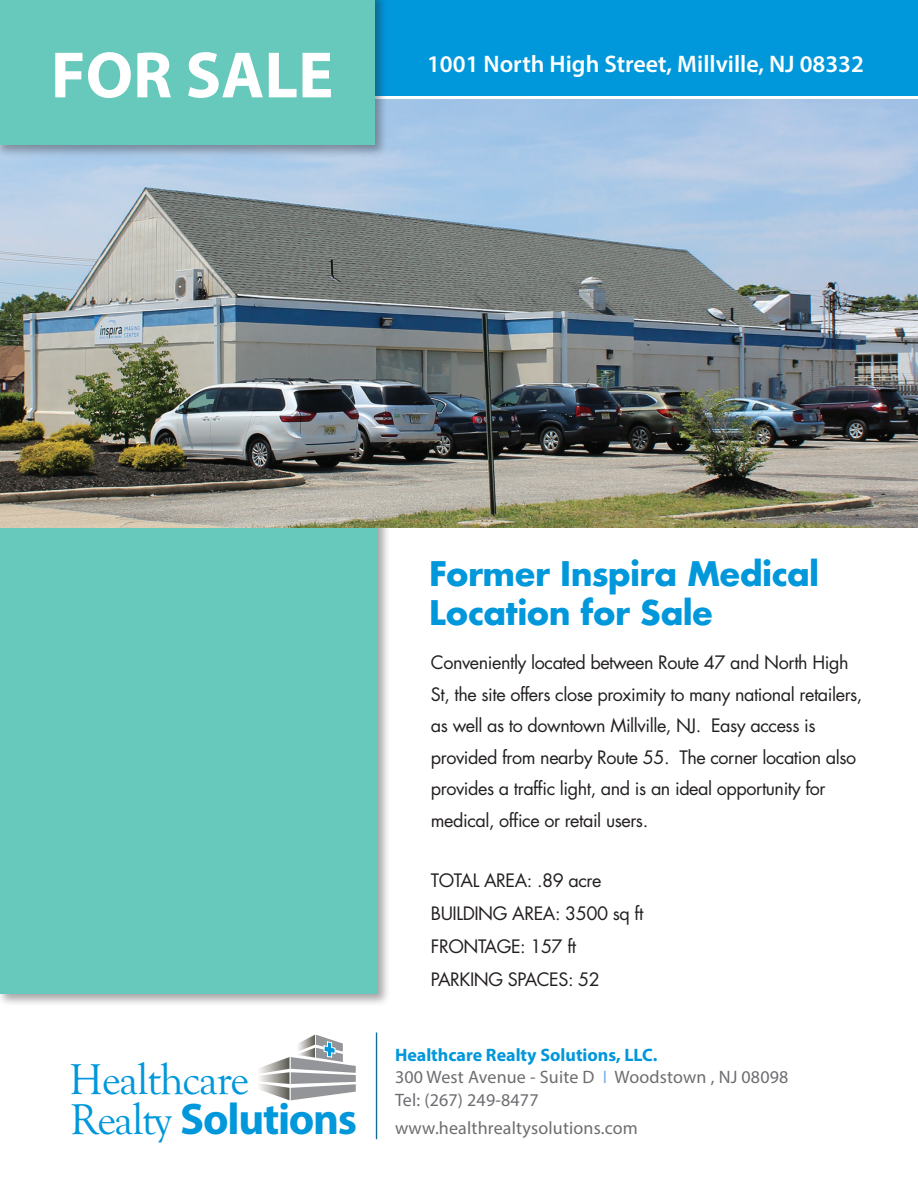
<style>
.page{position:relative;width:918px;height:1188px;background:#fff}
.page>*{position:absolute;margin:0;border:0;box-sizing:border-box;transform-origin:0 0}
.t1{font:700 66px "Myriad Pro";color:#fff}
.t2{font:44.4px/39.8px "Goudy Old Style T";letter-spacing:-.025em;color:#0097db}
.t3{font:700 33px/39px "Futura";letter-spacing:-.025em;color:#0097db}
.t4{font:600 24px "Myriad Pro";color:#fff}
.t5{font:18px/31.5px "Futura";letter-spacing:-.025em;color:#231f20}
.t6{font:18px "Myriad Pro";letter-spacing:.01em;color:#6c6d70}
.t7{font:700 18px "Myriad Pro";color:#0097db}
.s1{font-family:"Myriad Pro";font-weight:700}
.s2{color:#78b5e7}
</style>
<div class="page">
<div style="left:0;top:505px;width:391px;height:502px;background:#231f20;opacity:.4"></div>
<div style="left:0;top:509px;width:378px;height:485px;background:#67c9bb"></div>
<img style="left:0;top:99px;width:918px;height:428px">
<div style="left:0;top:0;width:918px;height:95px;background:#0097db"></div>
<div style="left:0;top:0;width:388px;height:158px;background:#231f20;opacity:.4"></div>
<div style="left:0;top:0;width:375px;height:145px;background:#67c9bb"></div>
<svg style="left:259px;top:1035px;width:97px;height:65px"></svg>
<hr style="left:376px;top:1032px;width:1px;height:107px;background:#156c9f">
<p class="t1" style="left:51px;top:32px;width:284px">FOR SALE</p>
<p class="t4" style="left:427px;top:49px;width:438px">1001 North High Street, Millville, NJ 08332</p>
<p class="t2" style="left:69px;top:1061px;width:290px">Healthcare<br>Realty <span class="s1">Solutions</span></p>
<p class="t3" style="left:429px;top:554px;width:392px">Former Inspira Medical<br>Location for Sale</p>
<p class="t5" style="left:431px;top:647px;width:433px">Conveniently located between Route 47 and North High St, the site offers close proximity to many national retailers, as well as to downtown Millville, NJ. Easy access is provided from nearby Route 55. The corner location also provides a traffic light, and is an ideal opportunity for medical, office or retail users.</p>
<p class="t5" style="left:431px;top:864px;width:172px">TOTAL AREA: .89 acre</p>
<p class="t5" style="left:431px;top:897px;width:214px">BUILDING AREA: 3500 sq ft</p>
<p class="t5" style="left:431px;top:930px;width:147px">FRONTAGE: 157 ft</p>
<p class="t5" style="left:431px;top:963px;width:171px">PARKING SPACES: 52</p>
<p class="t7" style="left:395px;top:1043px;width:264px">Healthcare Realty Solutions, LLC.</p>
<p class="t6" style="left:395px;top:1066px;width:395px">300 West Avenue - Suite D <span class="s2">I</span> Woodstown , NJ 08098</p>
<p class="t6" style="left:395px;top:1089px;width:145px">Tel: (267) 249-8477</p>
<p class="t6" style="left:395px;top:1116px;width:244px">www.healthrealtysolutions.com</p>
</div>
